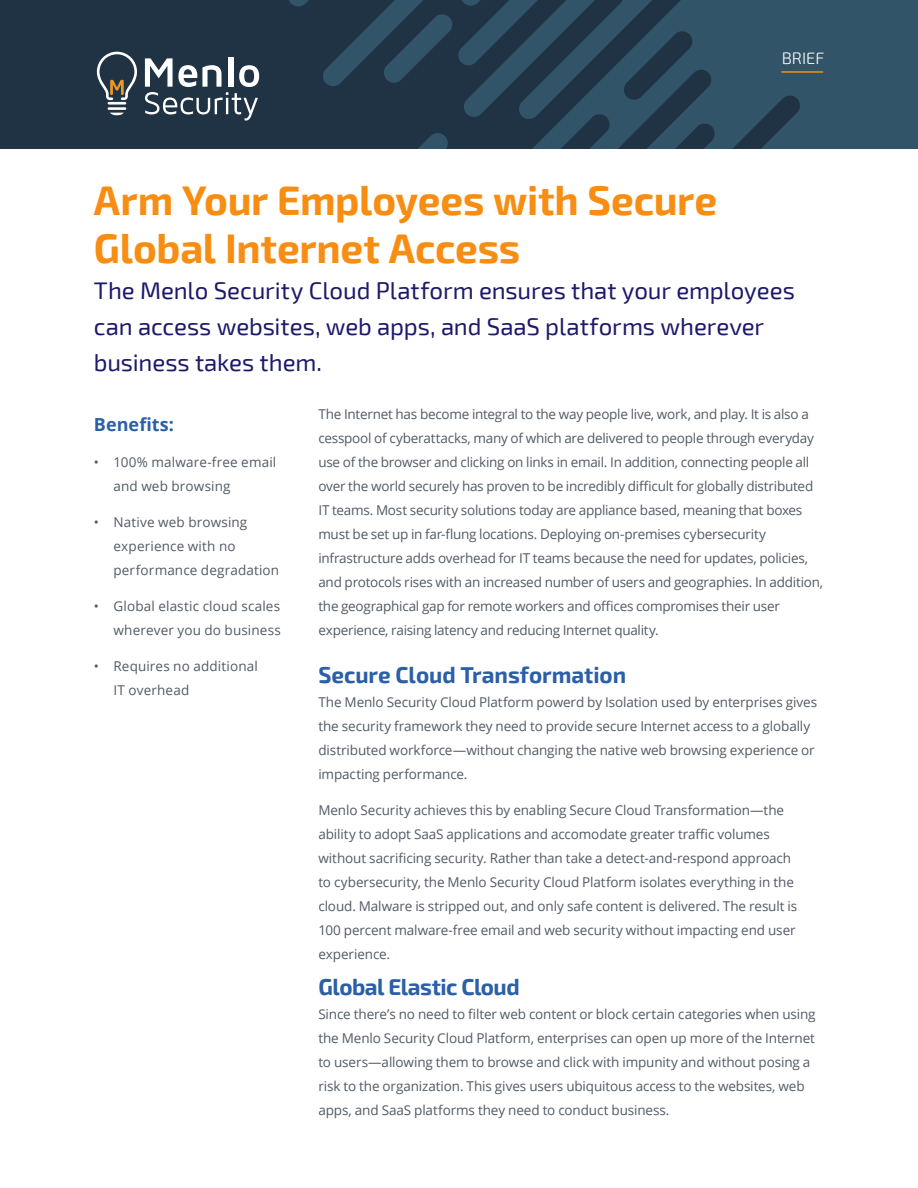
<style>
.page{position:relative;width:918px;height:1188px;background:#fff}
.page>*{position:absolute;margin:0;border:0;box-sizing:border-box;transform-origin:0 0}
.MainTitle{font:700 40.5px/48px "Exo 2";letter-spacing:-.005em;color:#f78e13}
.SubHead{font:24px/36px "Exo 2";letter-spacing:-.005em;color:#1d196b}
.Subhead_15{font:700 22.5px "Exo 2";letter-spacing:-.005em;color:#2b5fa7}
.Sidebar_Headline{font:700 18px "Open Sans";color:#2b5fa7}
.t1{font:300 16.5px "Exo 2";color:#fff}
.Text_9_no_indent{font:13.5px/24px "Open Sans";letter-spacing:-.015em;color:#525a64}
.Subhead_15-2{font:13.5px/24px "Open Sans";letter-spacing:-.01em;color:#525a64}
.Text_9_no_indent-2{font:13.5px/24px "Open Sans";letter-spacing:.01em;color:#525a64}
</style>
<div class="page">
<div style="left:0;top:0;width:906px;height:149px;background:#203344"></div>
<svg style="left:289px;top:0;width:629px;height:149px;fill:#325468"></svg>
<svg style="left:383px;top:13px;width:70px;height:71px"></svg>
<svg style="left:351px;top:132px;width:98px;height:17px"></svg>
<hr style="left:108px;top:102px;width:18px;height:3px;background:#fff">
<hr style="left:108px;top:107px;width:18px;height:3px;background:#fff">
<svg style="left:110px;top:113px;width:14px;height:2px"></svg>
<svg style="left:97px;top:52px;width:40px;height:48px"></svg>
<div style="left:228px;top:57px;width:6px;height:30px;background:#fff"></div>
<svg style="left:145px;top:58px;width:114px;height:63px"></svg>
<hr style="left:782px;top:71px;width:41px;height:2px;background:#f78e13">
<p class="MainTitle" style="left:94px;top:178px;width:625px">Arm Your Employees with Secure<br>Global Internet Access</p>
<p class="t1" style="left:782px;top:49px;width:44px">BRIEF</p>
<p class="SubHead" style="left:94px;top:273px;width:702px">The Menlo Security Cloud Platform ensures that your employees can access websites, web apps, and SaaS platforms wherever business takes them.</p>
<p class="Sidebar_Headline" style="left:94px;top:412px;width:81px">Benefits:</p>
<p class="Text_9_no_indent-2" style="left:113px;top:450px;width:164px;text-indent:-20px">• 100% malware-free email and web browsing</p>
<p class="Text_9_no_indent-2" style="left:113px;top:510px;width:167px;text-indent:-20px">• Native web browsing experience with no performance degradation</p>
<p class="Text_9_no_indent-2" style="left:94px;top:594px;width:188px;text-align:right">• Global elastic cloud scales wherever you do business</p>
<p class="Text_9_no_indent-2" style="left:113px;top:654px;width:146px;text-indent:-20px">• Requires no additional<br>IT overhead</p>
<p class="Text_9_no_indent" style="left:318px;top:402px;width:506px">The Internet has become integral to the way people live, work, and play. It is also a cesspool of cyberattacks, many of which are delivered to people through everyday use of the browser and clicking on links in email. In addition, connecting people all over the world securely has proven to be incredibly difficult for globally distributed IT teams. Most security solutions today are appliance based, meaning that boxes must be set up in far-flung locations. Deploying on-premises cybersecurity infrastructure adds overhead for IT teams because the need for updates, policies, and protocols rises with an increased number of users and geographies. In addition, the geographical gap for remote workers and offices compromises their user experience, raising latency and reducing Internet quality.</p>
<p class="Subhead_15" style="left:318px;top:662px;width:309px">Secure Cloud Transformation</p>
<p class="Subhead_15-2" style="left:318px;top:690px;width:500px">The Menlo Security Cloud Platform powerd by Isolation used by enterprises gives the security framework they need to provide secure Internet access to a globally distributed workforce—without changing the native web browsing experience or impacting performance.</p>
<p class="Subhead_15-2" style="left:318px;top:798px;width:480px">Menlo Security achieves this by enabling Secure Cloud Transformation—the ability to adopt SaaS applications and accomodate greater traffic volumes without sacrificing security. Rather than take a detect-and-respond approach to cybersecurity, the Menlo Security Cloud Platform isolates everything in the cloud. Malware is stripped out, and only safe content is delivered. The result is 100 percent malware-free email and web security without impacting end user experience.</p>
<p class="Subhead_15" style="left:318px;top:974px;width:203px">Global Elastic Cloud</p>
<p class="Text_9_no_indent" style="left:318px;top:1002px;width:499px">Since there’s no need to filter web content or block certain categories when using the Menlo Security Cloud Platform, enterprises can open up more of the Internet to users—allowing them to browse and click with impunity and without posing a risk to the organization. This gives users ubiquitous access to the websites, web apps, and SaaS platforms they need to conduct business.</p>
</div>
